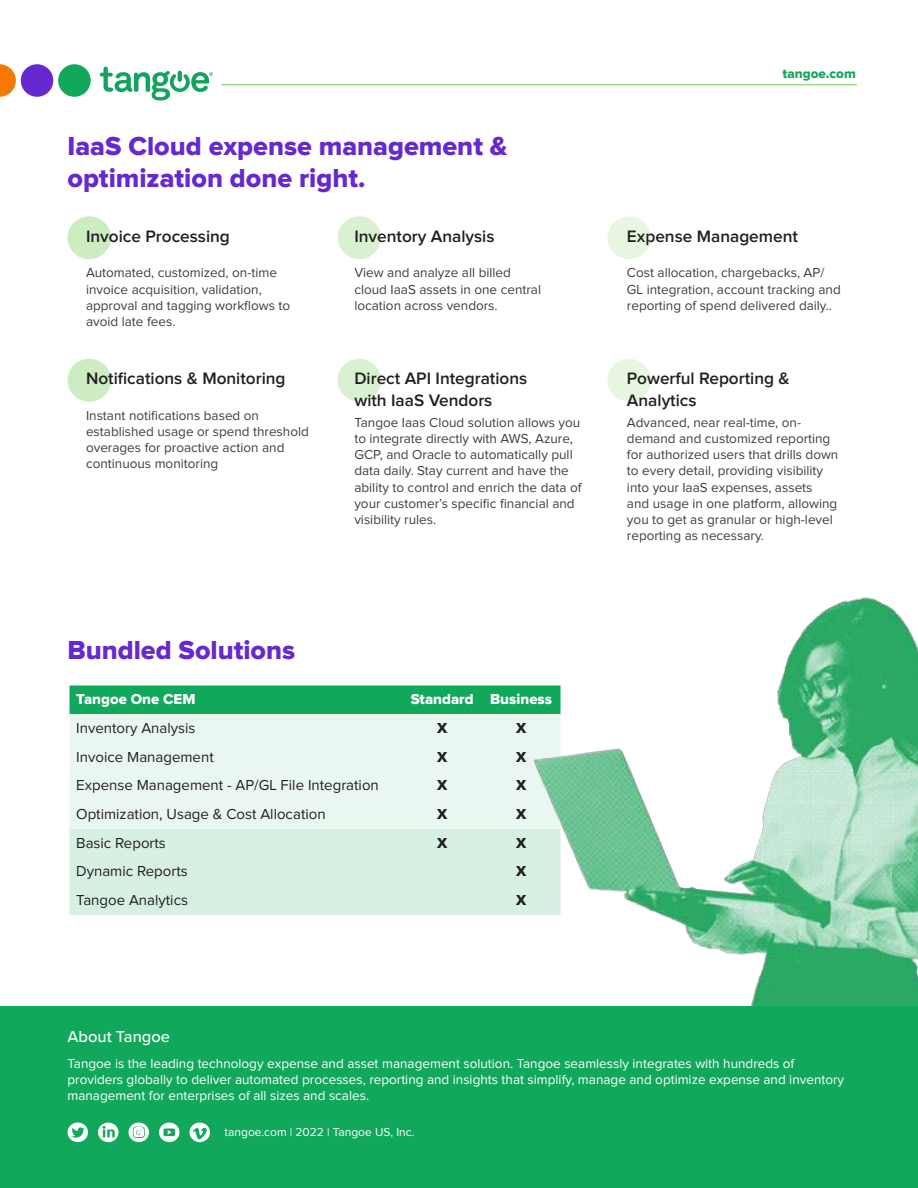
<style>
.page{position:relative;width:918px;height:1188px;background:#fff}
.page>*{position:absolute;margin:0;border:0;box-sizing:border-box;transform-origin:0 0}
.t1{font:27px/31.5px "Proxima Nova Extrabld";color:#6629cf}
.t2{font:600 17.1px/21.1px "Proxima Nova";color:#231f20}
.t3{font:500 16.5px "Proxima Nova";color:#fff}
.t4{font:15px "Proxima Nova";color:#231f20}
.t5{font:15px "Proxima Nova Extrabld";color:#fff}
.t6{font:15px "Proxima Nova Extrabld";color:#231f20}
.t7{font:13.5px/16.2px "Proxima Nova";color:#3e3e3f}
.t8{font:13.5px/16.2px "Proxima Nova";color:#fff}
.t9{font:13.5px "Proxima Nova Extrabld";color:#12a85c}
.t10{font:12px "Proxima Nova";color:#fff}
</style>
<div class="page">
<svg style="left:100px;top:67px;width:113px;height:34px"></svg>
<svg style="left:0;top:64px;width:16px;height:33px"></svg>
<div style="left:21px;top:64px;width:32px;height:33px;background:#6629cf;border-radius:50%"></div>
<div style="left:58px;top:64px;width:33px;height:33px;background:#12a85c;border-radius:50%"></div>
<hr style="left:221px;top:84px;width:636px;height:1px;background:#81cf65">
<div style="left:338px;top:216px;width:43px;height:43px;background:#d9f1d1;border-radius:50%"></div>
<div style="left:338px;top:359px;width:43px;height:43px;background:#d9f1d1;border-radius:50%"></div>
<div style="left:608px;top:216px;width:43px;height:43px;background:#e6f6e0;border-radius:50%"></div>
<div style="left:608px;top:359px;width:43px;height:43px;background:#e6f6e0;border-radius:50%"></div>
<div style="left:67px;top:216px;width:44px;height:43px;background:#cdecc1;border-radius:50%"></div>
<div style="left:67px;top:359px;width:44px;height:43px;background:#cdecc1;border-radius:50%"></div>
<div style="left:70px;top:686px;width:316px;height:28px;background:#12a85c"></div>
<div style="left:70px;top:714px;width:316px;height:115px;background:#eaf7f0"></div>
<div style="left:70px;top:829px;width:316px;height:86px;background:#d7f0e3"></div>
<img style="left:386px;top:597px;width:532px;height:410px">
<div style="left:0;top:1007px;width:918px;height:181px;background:#12a85c"></div>
<svg style="left:159px;top:1123px;width:21px;height:19px"></svg>
<svg style="left:68px;top:1123px;width:20px;height:19px"></svg>
<svg style="left:98px;top:1123px;width:21px;height:19px"></svg>
<svg style="left:128px;top:1123px;width:21px;height:19px"></svg>
<svg style="left:189px;top:1123px;width:21px;height:19px"></svg>
<h1 class="t1" style="left:68px;top:132px;width:441px">IaaS Cloud expense management &amp; optimization done right.</h1>
<p class="t2" style="left:86px;top:227px;width:145px">Invoice Processing</p>
<p class="t7" style="left:86px;top:265px;width:206px">Automated, customized, on-time invoice acquisition, validation, approval and tagging workflows to avoid late fees.</p>
<p class="t2" style="left:86px;top:369px;width:201px">Notifications &amp; Monitoring</p>
<p class="t7" style="left:86px;top:408px;width:224px">Instant notifications based on established usage or spend threshold overages for proactive action and continuous monitoring</p>
<h1 class="t1" style="left:68px;top:636px;width:229px">Bundled Solutions</h1>
<p class="t2" style="left:354px;top:226px;width:142px">Inventory Analysis</p>
<p class="t7" style="left:354px;top:265px;width:188px">View and analyze all billed cloud IaaS assets in one central location across vendors.</p>
<p class="t2" style="left:354px;top:369px;width:174px">Direct API Integrations with IaaS Vendors</p>
<p class="t7" style="left:354px;top:415px;width:229px">Tangoe Iaas Cloud solution allows you to integrate directly with AWS, Azure, GCP, and Oracle to automatically pull data daily. Stay current and have the ability to control and enrich the data of your customer’s specific financial and visibility rules.</p>
<p class="t5" style="left:76px;top:693px;width:121px">Tangoe One CEM</p>
<p class="t5" style="left:411px;top:693px;width:143px">Standard Business</p>
<p class="t4" style="left:76px;top:722px;width:121px">Inventory Analysis</p>
<p class="t6" style="left:437px;top:722px;width:12px">X</p>
<p class="t6" style="left:516px;top:722px;width:12px">X</p>
<p class="t4" style="left:76px;top:750px;width:139px">Invoice Management</p>
<p class="t6" style="left:437px;top:750px;width:12px">X</p>
<p class="t6" style="left:516px;top:750px;width:12px">X</p>
<p class="t4" style="left:76px;top:779px;width:304px">Expense Management - AP/GL File Integration</p>
<p class="t6" style="left:437px;top:779px;width:12px">X</p>
<p class="t6" style="left:516px;top:779px;width:12px">X</p>
<p class="t4" style="left:76px;top:808px;width:251px">Optimization, Usage &amp; Cost Allocation</p>
<p class="t6" style="left:437px;top:808px;width:12px">X</p>
<p class="t6" style="left:516px;top:808px;width:12px">X</p>
<p class="t4" style="left:76px;top:836px;width:91px">Basic Reports</p>
<p class="t6" style="left:437px;top:836px;width:12px">X</p>
<p class="t6" style="left:516px;top:836px;width:12px">X</p>
<p class="t4" style="left:76px;top:865px;width:113px">Dynamic Reports</p>
<p class="t6" style="left:516px;top:865px;width:12px">X</p>
<p class="t4" style="left:76px;top:894px;width:113px">Tangoe Analytics</p>
<p class="t6" style="left:516px;top:894px;width:12px">X</p>
<p class="t9" style="left:783px;top:68px;width:75px">tangoe.com</p>
<p class="t2" style="left:627px;top:226px;width:173px">Expense Management</p>
<p class="t7" style="left:627px;top:266px;width:215px">Cost allocation, chargebacks, AP/<br>GL integration, account tracking and reporting of spend delivered daily..</p>
<p class="t2" style="left:627px;top:369px;width:164px">Powerful Reporting &amp;<br>Analytics</p>
<p class="t7" style="left:627px;top:415px;width:213px">Advanced, near real-time, on&shy;demand and customized reporting for authorized users that drills down to every detail, providing visibility into your IaaS expenses, assets<br>and usage in one platform, allowing you to get as granular or high-level reporting as necessary.</p>
<p class="t3" style="left:68px;top:1029px;width:104px">About Tangoe</p>
<p class="t8" style="left:68px;top:1056px;width:778px">Tangoe is the leading technology expense and asset management solution. Tangoe seamlessly integrates with hundreds of providers globally to deliver automated processes, reporting and insights that simplify, manage and optimize expense and inventory management for enterprises of all sizes and scales.</p>
<p class="t10" style="left:225px;top:1127px;width:191px">tangoe.com | 2022 | Tangoe US, Inc.</p>
</div>
